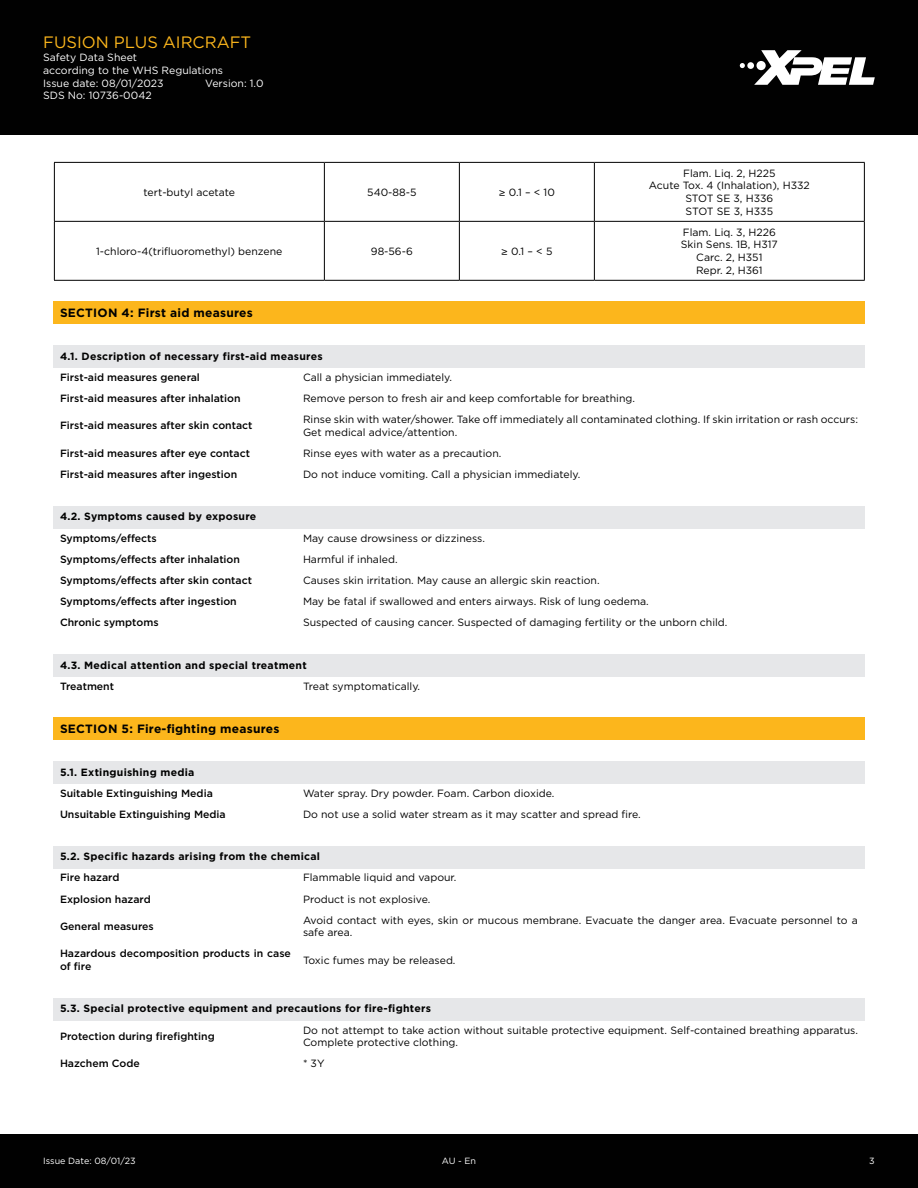
<style>
.page{position:relative;width:918px;height:1188px;background:#fff}
.page>*{position:absolute;margin:0;border:0;box-sizing:border-box;transform-origin:0 0}
.t1{font:16.5px "Gotham Pro";color:#fcb61c}
.t2{font:700 12px "Gotham Pro";letter-spacing:.02em;color:#010101}
.t3{font:10.5px/12.6px "Gotham Pro";color:#010101}
.t4{font:500 10.5px/12.6px "Gotham Pro";color:#010101}
.t5{font:700 10.5px "Gotham Pro";letter-spacing:.025em;color:#010101}
.t6{font:10.5px/12.6px "Gotham Pro";color:#fff}
.t7{font:9px "Gotham Pro";color:#fff}
</style>
<div class="page">
<div style="left:0;top:0;width:918px;height:135px;background:#010101"></div>
<svg style="left:740px;top:50px;width:135px;height:35px"></svg>
<div style="left:0;top:1134px;width:918px;height:54px;background:#010101"></div>
<div style="left:53px;top:302px;width:812px;height:22px;background:#fcb61c"></div>
<div style="left:53px;top:345px;width:812px;height:23px;background:#e6e7e9"></div>
<div style="left:53px;top:506px;width:812px;height:23px;background:#e6e7e9"></div>
<div style="left:53px;top:654px;width:812px;height:23px;background:#e6e7e9"></div>
<hr style="left:324px;top:163px;width:1px;height:58px;background:#010101">
<hr style="left:459px;top:163px;width:1px;height:58px;background:#010101">
<hr style="left:324px;top:222px;width:1px;height:58px;background:#010101">
<hr style="left:459px;top:222px;width:1px;height:58px;background:#010101">
<hr style="left:54px;top:162px;width:270px;height:1px;background:#010101">
<hr style="left:54px;top:163px;width:1px;height:58px;background:#010101">
<hr style="left:324px;top:162px;width:135px;height:1px;background:#010101">
<hr style="left:459px;top:162px;width:135px;height:1px;background:#010101">
<hr style="left:594px;top:162px;width:271px;height:1px;background:#010101">
<hr style="left:594px;top:163px;width:1px;height:58px;background:#010101">
<hr style="left:864px;top:163px;width:1px;height:58px;background:#010101">
<hr style="left:54px;top:221px;width:270px;height:1px;background:#010101">
<hr style="left:54px;top:222px;width:1px;height:58px;background:#010101">
<hr style="left:324px;top:221px;width:135px;height:1px;background:#010101">
<hr style="left:459px;top:221px;width:135px;height:1px;background:#010101">
<hr style="left:594px;top:221px;width:271px;height:1px;background:#010101">
<hr style="left:594px;top:222px;width:1px;height:58px;background:#010101">
<hr style="left:864px;top:222px;width:1px;height:58px;background:#010101">
<hr style="left:54px;top:280px;width:270px;height:1px;background:#010101">
<hr style="left:324px;top:280px;width:135px;height:1px;background:#010101">
<hr style="left:459px;top:280px;width:135px;height:1px;background:#010101">
<hr style="left:594px;top:280px;width:271px;height:1px;background:#010101">
<div style="left:53px;top:718px;width:812px;height:22px;background:#fcb61c"></div>
<div style="left:53px;top:761px;width:812px;height:23px;background:#e6e7e9"></div>
<div style="left:53px;top:846px;width:812px;height:23px;background:#e6e7e9"></div>
<div style="left:53px;top:998px;width:812px;height:23px;background:#e6e7e9"></div>
<h1 class="t1" style="left:43px;top:33px;width:210px">FUSION PLUS AIRCRAFT</h1>
<p class="t6" style="left:43px;top:51px;width:181px">Safety Data Sheet<br>according to the WHS Regulations<br>Issue date: 08/01/2023</p>
<p class="t6" style="left:205px;top:77px;width:60px">Version: 1.0</p>
<p class="t6" style="left:43px;top:89px;width:110px">SDS No: 10736-0042</p>
<p class="t3" style="left:144px;top:186px;width:93px">tert-butyl acetate</p>
<p class="t3" style="left:367px;top:186px;width:51px">540-88-5</p>
<p class="t3" style="left:499px;top:186px;width:57px">≥ 0.1 – &lt; 10</p>
<p class="t3" style="left:96px;top:245px;width:188px">1-chloro-4(trifluoromethyl) benzene</p>
<p class="t3" style="left:371px;top:245px;width:43px">98-56-6</p>
<p class="t3" style="left:501px;top:245px;width:53px">≥ 0.1 – &lt; 5</p>
<p class="t3" style="left:649px;top:167px;width:162px;text-align:center">Flam. Liq. 2, H225<br>Acute Tox. 4 (Inhalation), H332<br>STOT SE 3, H336<br>STOT SE 3, H335</p>
<p class="t3" style="left:681px;top:226px;width:98px;text-align:center">Flam. Liq. 3, H226<br>Skin Sens. 1B, H317<br>Carc. 2, H351<br>Repr. 2, H361</p>
<p class="t2" style="left:60px;top:306px;width:194px">SECTION 4: First aid measures</p>
<p class="t5" style="left:60px;top:350px;width:264px">4.1. Description of necessary first-aid measures</p>
<p class="t4" style="left:60px;top:371px;width:141px">First-aid measures general</p>
<p class="t3" style="left:303px;top:371px;width:151px">Call a physician immediately.</p>
<p class="t4" style="left:60px;top:392px;width:182px">First-aid measures after inhalation</p>
<p class="t3" style="left:303px;top:392px;width:334px">Remove person to fresh air and keep comfortable for breathing.</p>
<p class="t4" style="left:60px;top:419px;width:194px">First-aid measures after skin contact</p>
<p class="t3" style="left:303px;top:413px;width:557px">Rinse skin with water/shower. Take off immediately all contaminated clothing. If skin irritation or rash occurs:<br>Get medical advice/attention.</p>
<p class="t4" style="left:60px;top:447px;width:192px">First-aid measures after eye contact</p>
<p class="t3" style="left:303px;top:447px;width:200px">Rinse eyes with water as a precaution.</p>
<p class="t4" style="left:60px;top:468px;width:179px">First-aid measures after ingestion</p>
<p class="t3" style="left:303px;top:468px;width:279px">Do not induce vomiting. Call a physician immediately.</p>
<p class="t5" style="left:60px;top:511px;width:198px">4.2. Symptoms caused by exposure</p>
<p class="t4" style="left:60px;top:531px;width:98px">Symptoms/effects</p>
<p class="t3" style="left:303px;top:532px;width:184px">May cause drowsiness or dizziness.</p>
<p class="t4" style="left:60px;top:552px;width:182px">Symptoms/effects after inhalation</p>
<p class="t3" style="left:303px;top:553px;width:96px">Harmful if inhaled.</p>
<p class="t4" style="left:60px;top:574px;width:194px">Symptoms/effects after skin contact</p>
<p class="t3" style="left:303px;top:574px;width:298px">Causes skin irritation. May cause an allergic skin reaction.</p>
<p class="t4" style="left:60px;top:595px;width:178px">Symptoms/effects after ingestion</p>
<p class="t3" style="left:303px;top:595px;width:347px">May be fatal if swallowed and enters airways. Risk of lung oedema.</p>
<p class="t4" style="left:60px;top:616px;width:100px">Chronic symptoms</p>
<p class="t3" style="left:303px;top:616px;width:426px">Suspected of causing cancer. Suspected of damaging fertility or the unborn child.</p>
<p class="t5" style="left:60px;top:659px;width:248px">4.3. Medical attention and special treatment</p>
<p class="t4" style="left:60px;top:679px;width:56px">Treatment</p>
<p class="t3" style="left:303px;top:680px;width:119px">Treat symptomatically.</p>
<p class="t2" style="left:60px;top:722px;width:221px">SECTION 5: Fire-fighting measures</p>
<p class="t5" style="left:60px;top:766px;width:136px">5.1. Extinguishing media</p>
<p class="t4" style="left:60px;top:786px;width:154px">Suitable Extinguishing Media</p>
<p class="t3" style="left:303px;top:787px;width:253px">Water spray. Dry powder. Foam. Carbon dioxide.</p>
<p class="t4" style="left:60px;top:808px;width:167px">Unsuitable Extinguishing Media</p>
<p class="t3" style="left:303px;top:808px;width:339px">Do not use a solid water stream as it may scatter and spread fire.</p>
<p class="t5" style="left:60px;top:850px;width:262px">5.2. Specific hazards arising from the chemical</p>
<p class="t4" style="left:60px;top:871px;width:61px">Fire hazard</p>
<p class="t3" style="left:303px;top:871px;width:155px">Flammable liquid and vapour.</p>
<p class="t4" style="left:60px;top:892px;width:92px">Explosion hazard</p>
<p class="t3" style="left:303px;top:892px;width:129px">Product is not explosive.</p>
<p class="t4" style="left:60px;top:920px;width:95px">General measures</p>
<p class="t3" style="left:303px;top:914px;width:556px">Avoid contact with eyes, skin or mucous membrane. Evacuate the danger area. Evacuate personnel to a safe area.</p>
<p class="t4" style="left:60px;top:947px;width:232px">Hazardous decomposition products in case of fire</p>
<p class="t3" style="left:303px;top:954px;width:154px">Toxic fumes may be released.</p>
<p class="t5" style="left:60px;top:1003px;width:372px">5.3. Special protective equipment and precautions for fire-fighters</p>
<p class="t4" style="left:60px;top:1030px;width:156px">Protection during firefighting</p>
<p class="t3" style="left:303px;top:1023px;width:557px">Do not attempt to take action without suitable protective equipment. Self-contained breathing apparatus.<br>Complete protective clothing.</p>
<p class="t4" style="left:60px;top:1057px;width:81px">Hazchem Code</p>
<p class="t3" style="left:303px;top:1057px;width:23px">* 3Y</p>
<p class="t7" style="left:43px;top:1156px;width:94px">Issue Date: 08/01/23</p>
<p class="t7" style="left:442px;top:1156px;width:36px">AU - En</p>
<p class="t7" style="left:869px;top:1156px;width:7px">3</p>
</div>
